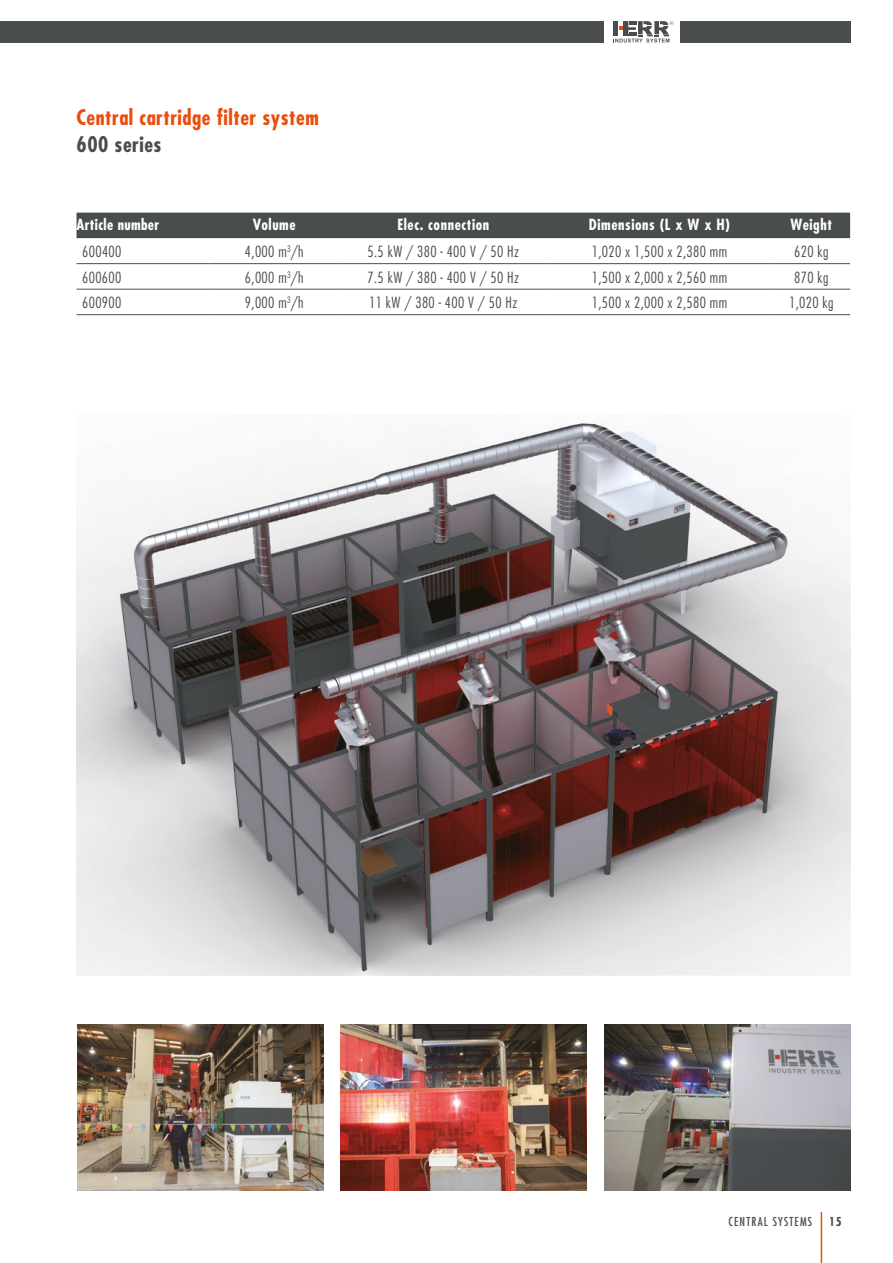
<style>
.page{position:relative;width:893px;height:1263px;background:#fff}
.page>*{position:absolute;margin:0;border:0;box-sizing:border-box;transform-origin:0 0}
.t1{font:700 condensed 21px "Futura";letter-spacing:.025em;color:#e94e0f}
.t2{font:700 condensed 21px "Futura";letter-spacing:.025em;color:#494d4e}
.t3{font:300 condensed 15px "Futura";letter-spacing:.025em;color:#494d4e}
.t4{font:700 condensed 15px "Futura";letter-spacing:.04em;color:#fff}
.t5{font:condensed 12px "Futura";letter-spacing:.1em;color:#494d4e}
.t6{font:700 condensed 12px "Futura";color:#494d4e}
</style>
<div class="page">
<div style="left:0;top:21px;width:604px;height:22px;background:#494d4e"></div>
<svg style="left:613px;top:21px;width:60px;height:22px"></svg>
<div style="left:680px;top:21px;width:170px;height:22px;background:#494d4e"></div>
<hr style="left:821px;top:1212px;width:1px;height:51px;background:#e94e0f">
<img style="left:77px;top:1025px;width:246px;height:165px">
<img style="left:604px;top:1025px;width:246px;height:165px">
<img style="left:76px;top:423px;width:775px;height:552px">
<img style="left:340px;top:1025px;width:247px;height:165px">
<div style="left:77px;top:213px;width:773px;height:25px;background:#494d4e"></div>
<hr style="left:77px;top:263px;width:131px;height:1px;background:#494d4e">
<hr style="left:77px;top:289px;width:131px;height:1px;background:#494d4e">
<hr style="left:77px;top:314px;width:131px;height:1px;background:#494d4e">
<hr style="left:208px;top:263px;width:132px;height:1px;background:#494d4e">
<hr style="left:340px;top:263px;width:206px;height:1px;background:#494d4e">
<hr style="left:546px;top:263px;width:226px;height:1px;background:#494d4e">
<hr style="left:772px;top:263px;width:78px;height:1px;background:#494d4e">
<hr style="left:208px;top:289px;width:132px;height:1px;background:#494d4e">
<hr style="left:340px;top:289px;width:206px;height:1px;background:#494d4e">
<hr style="left:546px;top:289px;width:226px;height:1px;background:#494d4e">
<hr style="left:772px;top:289px;width:78px;height:1px;background:#494d4e">
<hr style="left:208px;top:314px;width:132px;height:1px;background:#494d4e">
<hr style="left:340px;top:314px;width:206px;height:1px;background:#494d4e">
<hr style="left:546px;top:314px;width:226px;height:1px;background:#494d4e">
<hr style="left:772px;top:314px;width:78px;height:1px;background:#494d4e">
<h1 class="t1" style="left:77px;top:103px;width:244px">Central cartridge filter system</h1>
<h1 class="t2" style="left:77px;top:130px;width:86px">600 series</h1>
<p class="t4" style="left:77px;top:215px;width:84px">Article number</p>
<p class="t4" style="left:253px;top:215px;width:44px">Volume</p>
<p class="t4" style="left:397px;top:215px;width:93px">Elec. connection</p>
<p class="t4" style="left:589px;top:215px;width:143px">Dimensions (L x W x H)</p>
<p class="t4" style="left:791px;top:215px;width:43px">Weight</p>
<p class="t3" style="left:82px;top:242px;width:41px">600400</p>
<p class="t3" style="left:245px;top:242px;width:60px">4,000 m<sup>3</sup>/h</p>
<p class="t3" style="left:367px;top:242px;width:153px">5.5 kW / 380 - 400 V / 50 Hz</p>
<p class="t3" style="left:592px;top:242px;width:137px">1,020 x 1,500 x 2,380 mm</p>
<p class="t3" style="left:794px;top:242px;width:36px">620 kg</p>
<p class="t3" style="left:82px;top:268px;width:41px">600600</p>
<p class="t3" style="left:245px;top:268px;width:60px">6,000 m<sup>3</sup>/h</p>
<p class="t3" style="left:367px;top:268px;width:153px">7.5 kW / 380 - 400 V / 50 Hz</p>
<p class="t3" style="left:592px;top:268px;width:137px">1,500 x 2,000 x 2,560 mm</p>
<p class="t3" style="left:794px;top:268px;width:36px">870 kg</p>
<p class="t3" style="left:82px;top:293px;width:41px">600900</p>
<p class="t3" style="left:245px;top:293px;width:60px">9,000 m<sup>3</sup>/h</p>
<p class="t3" style="left:369px;top:293px;width:150px">11 kW / 380 - 400 V / 50 Hz</p>
<p class="t3" style="left:592px;top:293px;width:137px">1,500 x 2,000 x 2,580 mm</p>
<p class="t3" style="left:789px;top:293px;width:46px">1,020 kg</p>
<p class="t5" style="left:729px;top:1214px;width:85px">CENTRAL SYSTEMS</p>
<p class="t6" style="left:829px;top:1213px;width:14px">15</p>
</div>
